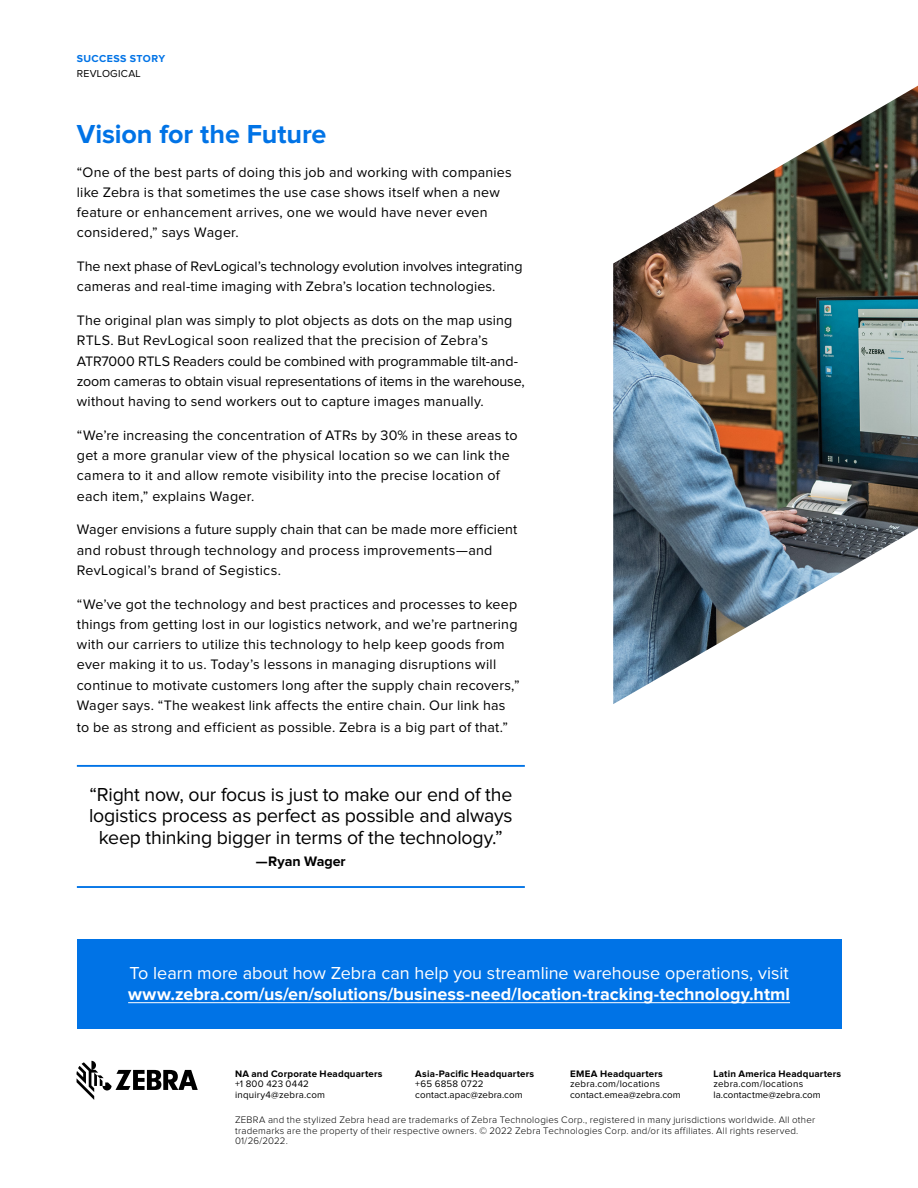
<style>
.page{position:relative;width:918px;height:1188px;background:#fff}
.page>*{position:absolute;margin:0;border:0;box-sizing:border-box;transform-origin:0 0}
.Heading-2-Cover{font:700 27px "Proxima Nova";letter-spacing:-.005em;color:#0073e6}
.Pull_Quote{font:19.5px/21.8px "Proxima Nova";letter-spacing:-.01em;color:#000;text-align:center}
.CTA-Call_To_Action{font:700 18px/21px "Proxima Nova";color:#fff}
.Body{font:14.25px/20.2px "Proxima Nova";letter-spacing:.015em;color:#000}
.Pull_Quote-2{font:700 14.25px "Proxima Nova";color:#000}
.t1{font:700 10.5px "Proxima Nova";letter-spacing:.045em;color:#0073e6}
.t2{font:10.5px "Proxima Nova";letter-spacing:.035em;color:#000}
.Legal-NALA{font:300 9.75px/10.5px "Proxima Nova";letter-spacing:.025em;color:#000}
.t3{font:9.75px "Proxima Nova";letter-spacing:.01em;color:#000}
.t4{font:700 9.75px "Proxima Nova";letter-spacing:.02em;color:#000}
.s1{font-weight:400}
</style>
<div class="page">
<hr style="left:77px;top:765px;width:448px;height:2px;background:#0073e6">
<hr style="left:77px;top:886px;width:448px;height:2px;background:#0073e6">
<div style="left:77px;top:939px;width:764px;height:90px;background:#0073e6"></div>
<hr style="left:128px;top:1002px;width:662px;height:1px;background:#fff">
<img style="left:613px;top:86px;width:305px;height:618px">
<svg style="left:76px;top:1061px;width:122px;height:39px"></svg>
<p class="t1" style="left:77px;top:54px;width:90px">SUCCESS STORY</p>
<p class="t2" style="left:77px;top:68px;width:66px">REVLOGICAL</p>
<p class="Heading-2-Cover" style="left:77px;top:121px;width:251px">Vision for the Future</p>
<p class="Body" style="left:77px;top:162px;width:436px">“One of the best parts of doing this job and working with companies like Zebra is that sometimes the use case shows itself when a new feature or enhancement arrives, one we would have never even considered,” says Wager.</p>
<p class="Body" style="left:77px;top:257px;width:447px">The next phase of RevLogical’s technology evolution involves integrating cameras and real-time imaging with Zebra’s location technologies.</p>
<p class="Body" style="left:77px;top:311px;width:449px">The original plan was simply to plot objects as dots on the map using RTLS. But RevLogical soon realized that the precision of Zebra’s ATR7000 RTLS Readers could be combined with programmable tilt-and&shy;zoom cameras to obtain visual representations of items in the warehouse, without having to send workers out to capture images manually.</p>
<p class="Body" style="left:77px;top:426px;width:442px">“We’re increasing the concentration of ATRs by 30% in these areas to get a more granular view of the physical location so we can link the camera to it and allow remote visibility into the precise location of each item,” explains Wager.</p>
<p class="Body" style="left:77px;top:520px;width:442px">Wager envisions a future supply chain that can be made more efficient and robust through technology and process improvements—and<br>RevLogical’s brand of Segistics.</p>
<p class="Body" style="left:77px;top:594px;width:444px">“We’ve got the technology and best practices and processes to keep things from getting lost in our logistics network, and we’re partnering with our carriers to utilize this technology to help keep goods from ever making it to us. Today’s lessons in managing disruptions will continue to motivate customers long after the supply chain recovers,” Wager says. “The weakest link affects the entire chain. Our link has</p>
<p class="Body" style="left:77px;top:717px;width:433px">to be as strong and efficient as possible. Zebra is a big part of that.”</p>
<p class="Pull_Quote" style="left:89px;top:784px;width:425px">“Right now, our focus is just to make our end of the logistics process as perfect as possible and always keep thinking bigger in terms of the technology.”</p>
<p class="Pull_Quote-2" style="left:256px;top:855px;width:91px">—Ryan Wager</p>
<p class="CTA-Call_To_Action" style="left:128px;top:964px;width:663px"><span class="s1">To learn more about how Zebra can help you streamline warehouse operations, visit </span>www.zebra.com/us/en/solutions/business-need/location-tracking-technology.html</p>
<p class="t4" style="left:714px;top:1069px;width:129px">Latin America Headquarters</p>
<p class="t3" style="left:714px;top:1079px;width:91px">zebra.com/locations</p>
<p class="t3" style="left:714px;top:1090px;width:109px">la.contactme@zebra.com</p>
<p class="Legal-NALA" style="left:235px;top:1115px;width:582px">ZEBRA and the stylized Zebra head are trademarks of Zebra Technologies Corp., registered in many jurisdictions worldwide. All other trademarks are the property of their respective owners. © 2022 Zebra Technologies Corp. and/or its affiliates. All rights reserved.<br>01/26/2022.</p>
<p class="t4" style="left:415px;top:1069px;width:120px">Asia-Pacific Headquarters</p>
<p class="t3" style="left:415px;top:1079px;width:70px">+65 6858 0722</p>
<p class="t3" style="left:415px;top:1090px;width:109px">contact.apac@zebra.com</p>
<p class="t4" style="left:235px;top:1069px;width:149px">NA and Corporate Headquarters</p>
<p class="t3" style="left:235px;top:1079px;width:75px">+1 800 423 0442</p>
<p class="t3" style="left:235px;top:1090px;width:92px">inquiry4@zebra.com</p>
<p class="t4" style="left:570px;top:1069px;width:94px">EMEA Headquarters</p>
<p class="t3" style="left:570px;top:1079px;width:91px">zebra.com/locations</p>
<p class="t3" style="left:570px;top:1090px;width:112px">contact.emea@zebra.com</p>
</div>
